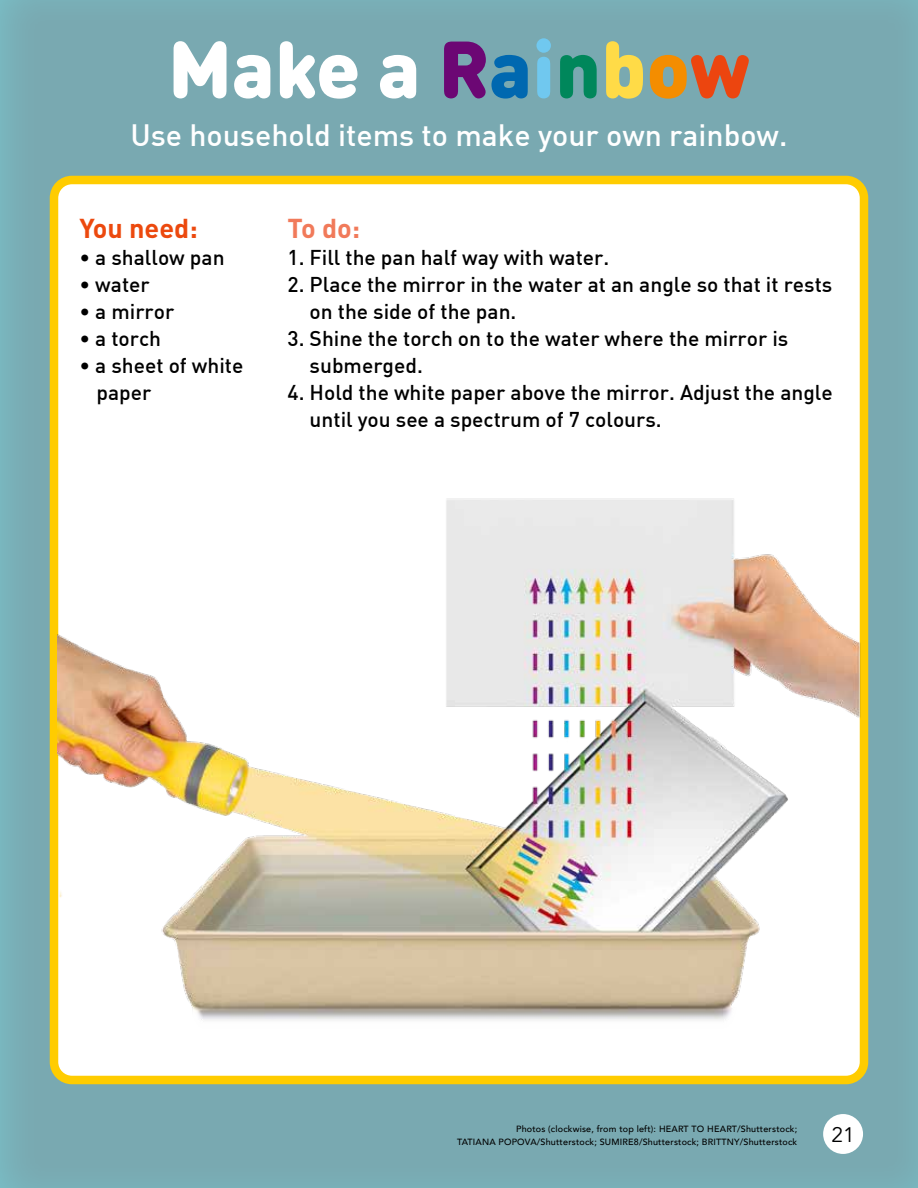
<style>
.page{position:relative;width:918px;height:1188px;background:#79a9b1}
.page>*{position:absolute;margin:0;border:0;box-sizing:border-box;transform-origin:0 0}
.t1{font:900 79.5px "DIN Round OT";color:#fff}
.t2{font:500 30.3px "DIN";color:#fff}
.t3{font:700 27px "DIN";color:#ec490e}
.t4{font:700 27px "DIN";color:#f17a5a}
.t5{font:500 21px/27px "DIN";color:#000}
.t6{font:21px "Avenir";color:#000}
.t7{font:500 9px/13.5px "Avenir";letter-spacing:.02em;color:#000;text-align:right}
.s1{color:#6c0774}
.s2{color:#0068b0}
.s3{color:#70c8ef}
.s4{color:#00875b}
.s5{color:#ffdb47}
.s6{color:#f48d00}
.s7{color:#ec450f}
</style>
<div class="page">
<div style="left:54px;top:180px;width:810px;height:900px;background:#fff;border-radius:18px"></div>
<div style="left:50px;top:176px;width:818px;height:908px;border:9px solid #fc0;border-radius:18px"></div>
<div style="left:823px;top:1114px;width:40px;height:40px;background:#fff;border-radius:50%"></div>
<img style="left:58px;top:468px;width:810px;height:576px">
<h1 class="t1" style="left:168px;top:16px;width:584px">Make a <span class="s1">R</span><span class="s2">a</span><span class="s3">i</span><span class="s4">n</span><span class="s5">b</span><span class="s6">o</span><span class="s7">w</span></h1>
<h2 class="t2" style="left:130px;top:116px;width:659px">Use household items to make your own rainbow.</h2>
<p class="t3" style="left:80px;top:211px;width:120px">You need:</p>
<p class="t5" style="left:80px;top:244px;width:147px">• a shallow pan</p>
<p class="t5" style="left:80px;top:271px;width:72px">• water</p>
<p class="t5" style="left:80px;top:298px;width:96px">• a mirror</p>
<p class="t5" style="left:80px;top:325px;width:83px">• a torch</p>
<p class="t5" style="left:97px;top:352px;width:148px;text-indent:-17px">• a sheet of white paper</p>
<p class="t4" style="left:288px;top:211px;width:74px">To do:</p>
<p class="t5" style="left:288px;top:244px;width:323px">1. Fill the pan half way with water.</p>
<p class="t5" style="left:310px;top:271px;width:524px;text-indent:-22px">2. Place the mirror in the water at an angle so that it rests on the side of the pan.</p>
<p class="t5" style="left:310px;top:325px;width:480px;text-indent:-22px">3. Shine the torch on to the water where the mirror is submerged.</p>
<p class="t5" style="left:310px;top:379px;width:525px;text-indent:-22px">4. Hold the white paper above the mirror. Adjust the angle until you see a spectrum of 7 colours.</p>
<p class="t7" style="left:457px;top:1121px;width:341px">Photos (clockwise, from top left): HEART TO HEART/Shutterstock;<br>TATIANA POPOVA/Shutterstock; SUMIRE8/Shutterstock; BRITTNY/Shutterstock</p>
<p class="t6" style="left:831px;top:1122px;width:25px">21</p>
</div>
